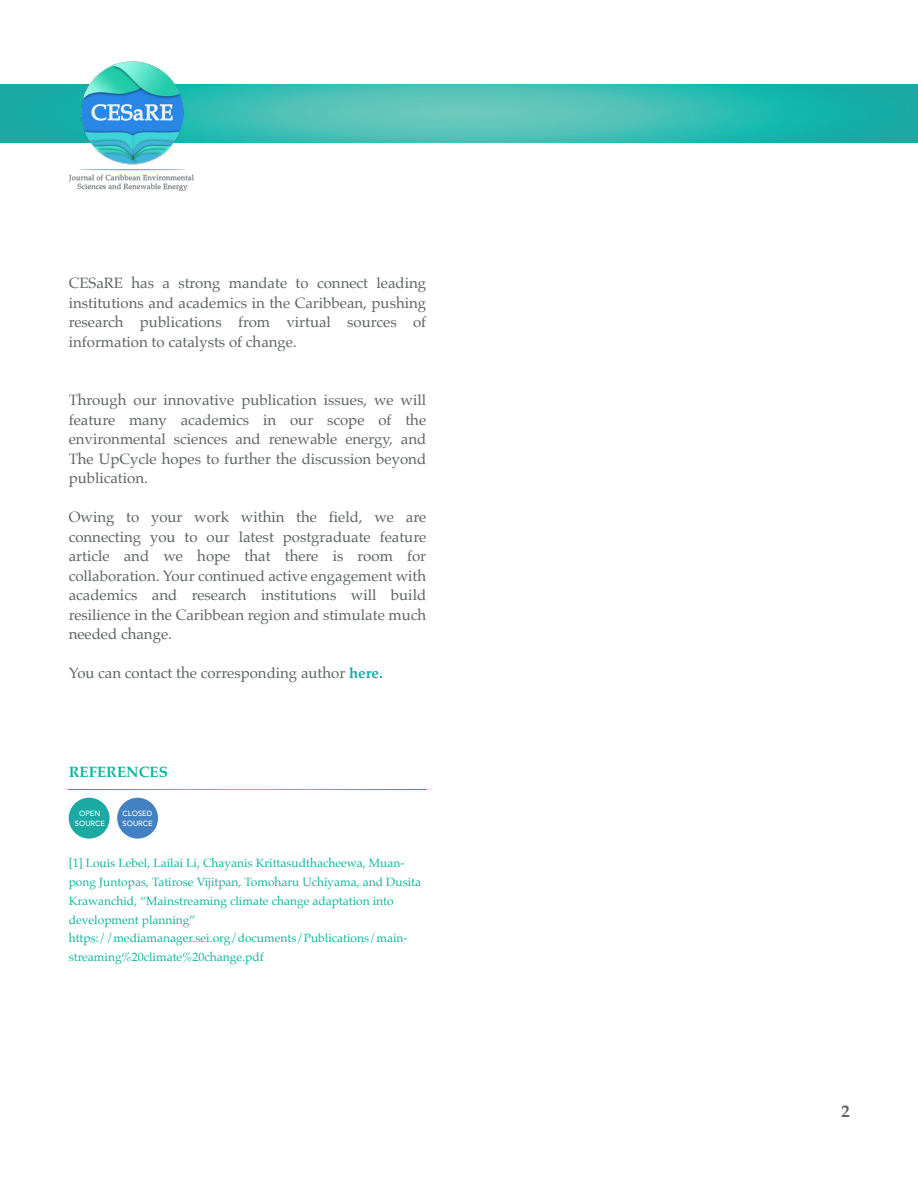
<style>
.page{position:relative;width:918px;height:1188px;background:#fff}
.page>*{position:absolute;margin:0;border:0;box-sizing:border-box;transform-origin:0 0}
.t1{font:700 17.55px "Palatino";color:#5e6362}
.t2{font:15px/19.5px "Palatino";color:#5e6362;text-align:justify}
.t3{font:700 15px "Palatino";color:#0cb59d}
.t4{font:12px/18.8px "Palatino";color:#10b69f}
.t5{font:500 7.5px/9.6px "Avenir";color:#fdfefe}
.s1{font-weight:700;color:#17aca5}
</style>
<div class="page">
<img style="left:0;top:85px;width:918px;height:57px">
<img style="left:64px;top:61px;width:137px;height:129px">
<img style="left:69px;top:789px;width:357px;height:1px">
<div style="left:117px;top:798px;width:41px;height:41px;background:#4381c3;border-radius:50%"></div>
<div style="left:69px;top:798px;width:41px;height:41px;background:#1ba9a4;border-radius:50%"></div>
<p class="t2" style="left:69px;top:275px;width:359px">CESaRE has a strong mandate to connect leading institutions and academics in the Caribbean, pushing research publications from virtual sources of information to catalysts of change.</p>
<p class="t2" style="left:69px;top:392px;width:359px">Through our innovative publication issues, we will feature many academics in our scope of the environmental sciences and renewable energy, and The UpCycle hopes to further the discussion beyond publication.</p>
<p class="t2" style="left:69px;top:509px;width:359px">Owing to your work within the field, we are connecting you to our latest postgraduate feature article and we hope that there is room for collaboration. Your continued active engagement with academics and research institutions will build resilience in the Caribbean region and stimulate much needed change.</p>
<p class="t2" style="left:69px;top:665px;width:316px">You can contact the corresponding author <span class="s1">here.</span></p>
<p class="t3" style="left:69px;top:765px;width:101px">REFERENCES</p>
<p class="t5" style="left:123px;top:809px;width:32px">CLOSED<br>SOURCE</p>
<p class="t5" style="left:75px;top:809px;width:32px;text-align:center">OPEN<br>SOURCE</p>
<p class="t4" style="left:69px;top:855px;width:354px">[1] Louis Lebel, Lailai Li, Chayanis Krittasudthacheewa, Muan&shy;pong Juntopas, Tatirose Vijitpan, Tomoharu Uchiyama, and Dusita Krawanchid, “Mainstreaming climate change adaptation into development planning” https://mediamanager.sei.org/documents/Publications/main&shy;streaming%20climate%20change.pdf</p>
<p class="t1" style="left:841px;top:1103px;width:10px">2</p>
</div>
